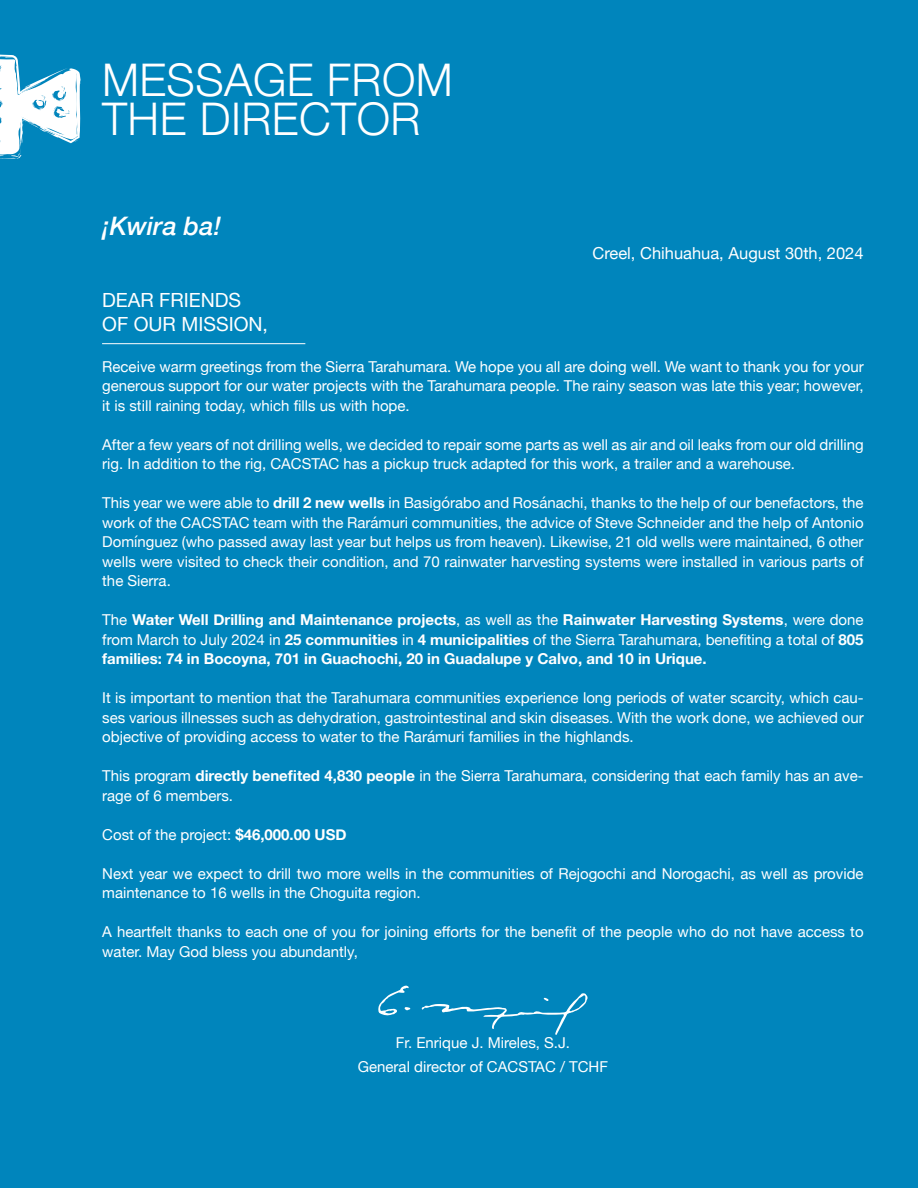
<style>
.page{position:relative;width:918px;height:1188px;background:#0085bc}
.page>*{position:absolute;margin:0;border:0;box-sizing:border-box;transform-origin:0 0}
.t1{font:300 45px/39px "Helvetica Neue";letter-spacing:.01em;color:#fff}
.t2{font:italic 500 25.5px "Helvetica Neue";color:#fff}
.t3{font:19.5px/24px "Helvetica Neue";color:#fff}
.t4{font:16.5px "Helvetica Neue";color:#fff}
.t5{font:15px/19.5px "Helvetica Neue";color:#fff}
.t6{font:700 15px/19.5px "Helvetica Neue";color:#fff;text-align:justify}
.s1{font-weight:700}
.s2{font-weight:400}
</style>
<div class="page">
<svg style="left:0;top:54px;width:81px;height:105px"></svg>
<hr style="left:102px;top:343px;width:203px;height:1px;background:#fff">
<svg style="left:422px;top:993px;width:166px;height:42px"></svg>
<svg style="left:378px;top:986px;width:32px;height:30px"></svg>
<h1 class="t1" style="left:102px;top:58px;width:352px">MESSAGE FROM<br>THE DIRECTOR</h1>
<h2 class="t2" style="left:102px;top:204px;width:121px">¡Kwira ba!</h2>
<p class="t4" style="left:592px;top:241px;width:273px">Creel, Chihuahua, August 30th, 2024</p>
<h3 class="t3" style="left:102px;top:289px;width:167px">DEAR FRIENDS<br>OF OUR MISSION,</h3>
<p class="t5" style="left:102px;top:358px;width:763px;text-align:justify">Receive warm greetings from the Sierra Tarahumara. We hope you all are doing well. We want to thank you for your generous support for our water projects with the Tarahumara people. The rainy season was late this year; however, it is still raining today, which fills us with hope.</p>
<p class="t5" style="left:102px;top:436px;width:763px">After a few years of not drilling wells, we decided to repair some parts as well as air and oil leaks from our old drilling rig. In addition to the rig, CACSTAC has a pickup truck adapted for this work, a trailer and a warehouse.</p>
<p class="t5" style="left:102px;top:494px;width:763px;text-align:justify">This year we were able to <span class="s1">drill 2 new wells</span> in Basigórabo and Rosánachi, thanks to the help of our benefactors, the work of the CACSTAC team with the Rarámuri communities, the advice of Steve Schneider and the help of Antonio Domínguez (who passed away last year but helps us from heaven). Likewise, 21 old wells were maintained, 6 other wells were visited to check their condition, and 70 rainwater harvesting systems were installed in various parts of the Sierra.</p>
<p class="t6" style="left:102px;top:611px;width:763px"><span class="s2">The</span> Water Well Drilling and Maintenance projects<span class="s2">, as well as the</span> Rainwater Harvesting Systems<span class="s2">, were done from March to July 2024 in</span> 25 communities <span class="s2">in</span> 4 municipalities <span class="s2">of the Sierra Tarahumara, benefiting a total of</span> 805 families: 74 in Bocoyna, 701 in Guachochi, 20 in Guadalupe y Calvo, and 10 in Urique.</p>
<p class="t5" style="left:102px;top:689px;width:763px;text-align:justify">It is important to mention that the Tarahumara communities experience long periods of water scarcity, which cau&shy;ses various illnesses such as dehydration, gastrointestinal and skin diseases. With the work done, we achieved our objective of providing access to water to the Rarámuri families in the highlands.</p>
<p class="t5" style="left:102px;top:767px;width:763px">This program <span class="s1">directly benefited 4,830 people</span> in the Sierra Tarahumara, considering that each family has an ave&shy;rage of 6 members.</p>
<p class="t5" style="left:102px;top:826px;width:246px">Cost of the project: <span class="s1">$46,000.00 USD</span></p>
<p class="t5" style="left:102px;top:865px;width:763px">Next year we expect to drill two more wells in the communities of Rejogochi and Norogachi, as well as provide maintenance to 16 wells in the Choguita region.</p>
<p class="t5" style="left:102px;top:923px;width:763px">A heartfelt thanks to each one of you for joining efforts for the benefit of the people who do not have access to water. May God bless you abundantly,</p>
<p class="t5" style="left:358px;top:1032px;width:252px;line-height:24px;text-align:center">Fr. Enrique J. Mireles, S.J.<br>General director of CACSTAC / TCHF</p>
</div>
